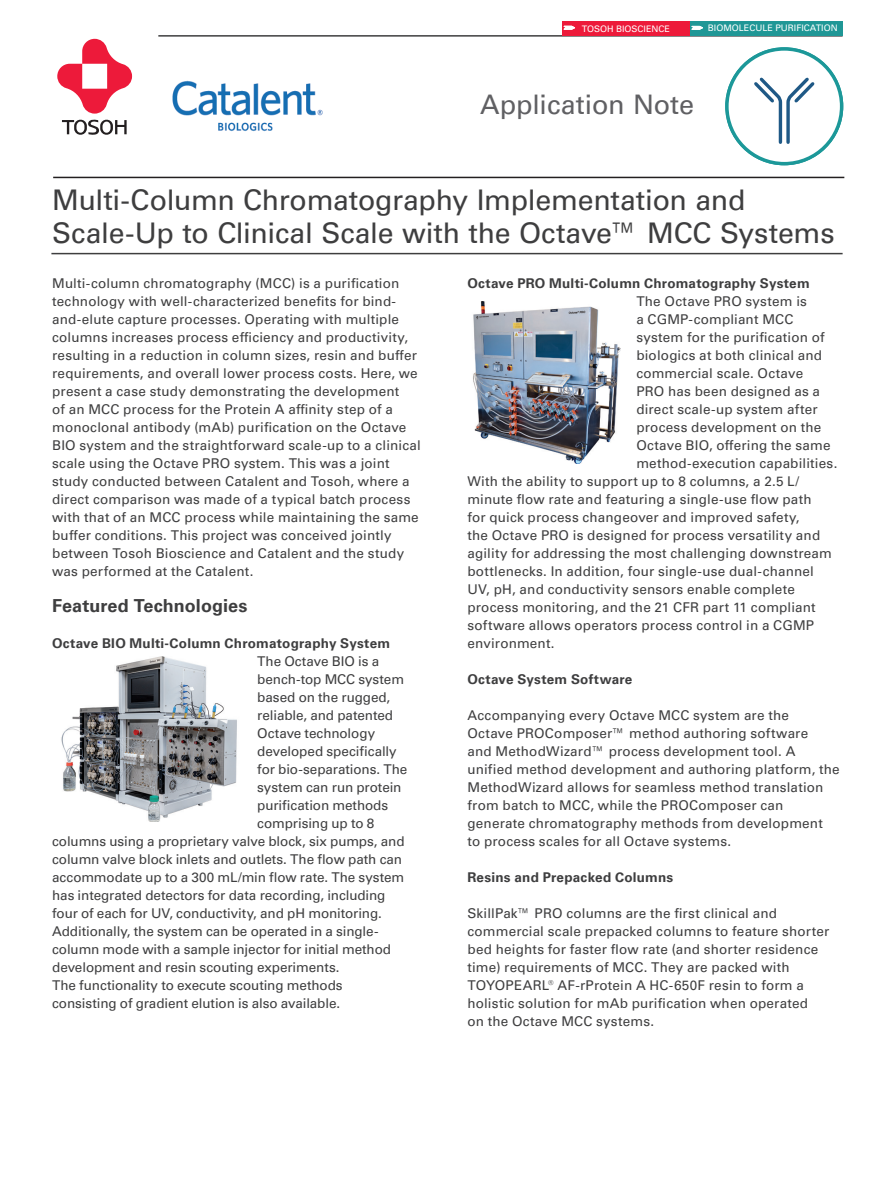
<style>
.page{position:relative;width:893px;height:1188px;background:#fff}
.page>*{position:absolute;margin:0;border:0;box-sizing:border-box;transform-origin:0 0}
.t1{font:28.5px/33px "Univers LT Pro 55 Roman";letter-spacing:-.01em;color:#3e3e3f}
.t2{font:27px "Univers LT Pro 55 Roman";letter-spacing:-.005em;color:#606063}
.t3{font:700 18px "Univers LT Pro 65";letter-spacing:.005em;color:#3e3e3f}
.t4{font:13.5px/18px "Univers LT Pro 55 Roman";letter-spacing:.01em;color:#3e3e3f}
.t5{font:13.5px "Univers LT Pro 55 Roman";letter-spacing:-.01em;color:#3e3e3f}
.t6{font:700 13.5px "Univers LT Pro 65";letter-spacing:.015em;color:#3e3e3f}
.t7{font:9px "Univers LT Pro 55 Roman";color:#fff}
</style>
<div class="page">
<svg style="left:57px;top:39px;width:75px;height:96px"></svg>
<hr style="left:158px;top:35px;width:685px;height:2px;background:#3e3e3f">
<hr style="left:53px;top:177px;width:791px;height:1px;background:#231f20">
<div style="left:690px;top:21px;width:153px;height:15px;background:#1f9796"></div>
<svg style="left:692px;top:26px;width:11px;height:4px"></svg>
<div style="left:562px;top:21px;width:128px;height:15px;background:#ed1a3a"></div>
<svg style="left:564px;top:26px;width:11px;height:4px"></svg>
<hr style="left:51px;top:253px;width:792px;height:1px;background:#3e3e3f">
<img style="left:172px;top:80px;width:151px;height:52px">
<img style="left:61px;top:657px;width:176px;height:165px">
<img style="left:473px;top:302px;width:148px;height:162px">
<div style="left:725px;top:47px;width:118px;height:118px;border:3px solid #1c9899;border-radius:50%"></div>
<svg style="left:754px;top:77px;width:61px;height:67px"></svg>
<p class="t7" style="left:582px;top:22px;width:90px">TOSOH BIOSCIENCE</p>
<p class="t7" style="left:708px;top:22px;width:131px">BIOMOLECULE PURIFICATION</p>
<h2 class="t2" style="left:480px;top:86px;width:216px">Application Note</h2>
<h1 class="t1" style="left:52px;top:182px;width:784px">Multi-Column Chromatography Implementation and<br>Scale-Up to Clinical Scale with the Octave™ MCC Systems</h1>
<p class="t4" style="left:52px;top:274px;width:370px">Multi-column chromatography (MCC) is a purification technology with well-characterized benefits for bind&shy;and-elute capture processes. Operating with multiple columns increases process efficiency and productivity, resulting in a reduction in column sizes, resin and buffer requirements, and overall lower process costs. Here, we present a case study demonstrating the development<br>of an MCC process for the Protein A affinity step of a monoclonal antibody (mAb) purification on the Octave BIO system and the straightforward scale-up to a clinical scale using the Octave PRO system. This was a joint study conducted between Catalent and Tosoh, where a direct comparison was made of a typical batch process with that of an MCC process while maintaining the same buffer conditions. This project was conceived jointly between Tosoh Bioscience and Catalent and the study was performed at the Catalent.</p>
<h3 class="t3" style="left:52px;top:593px;width:197px">Featured Technologies</h3>
<p class="t6" style="left:52px;top:634px;width:340px">Octave BIO Multi-Column Chromatography System</p>
<p class="t4" style="left:257px;top:652px;width:123px">The Octave BIO is a</p>
<p class="t4" style="left:257px;top:670px;width:148px">bench-top MCC system</p>
<p class="t4" style="left:257px;top:688px;width:135px">based on the rugged,</p>
<p class="t4" style="left:257px;top:706px;width:137px">reliable, and patented</p>
<p class="t4" style="left:257px;top:724px;width:119px">Octave technology</p>
<p class="t4" style="left:257px;top:742px;width:141px">developed specifically</p>
<p class="t4" style="left:257px;top:760px;width:152px">for bio-separations. The</p>
<p class="t4" style="left:257px;top:778px;width:146px">system can run protein</p>
<p class="t4" style="left:257px;top:796px;width:133px">purification methods</p>
<p class="t5" style="left:257px;top:814px;width:119px">comprising up to 8</p>
<p class="t5" style="left:52px;top:832px;width:354px">columns using a proprietary valve block, six pumps, and</p>
<p class="t5" style="left:52px;top:850px;width:351px">column valve block inlets and outlets. The flow path can</p>
<p class="t4" style="left:52px;top:868px;width:354px">accommodate up to a 300 mL/min flow rate. The system</p>
<p class="t4" style="left:52px;top:886px;width:335px">has integrated detectors for data recording, including</p>
<p class="t4" style="left:52px;top:904px;width:331px">four of each for UV, conductivity, and pH monitoring.</p>
<p class="t5" style="left:52px;top:922px;width:328px">Additionally, the system can be operated in a single-</p>
<p class="t5" style="left:52px;top:940px;width:341px">column mode with a sample injector for initial method</p>
<p class="t4" style="left:52px;top:958px;width:289px">development and resin scouting experiments.</p>
<p class="t4" style="left:52px;top:976px;width:292px">The functionality to execute scouting methods</p>
<p class="t5" style="left:52px;top:994px;width:290px">consisting of gradient elution is also available.</p>
<p class="t6" style="left:467px;top:274px;width:344px">Octave PRO Multi-Column Chromatography System</p>
<p class="t4" style="left:636px;top:292px;width:172px">The Octave PRO system is</p>
<p class="t4" style="left:636px;top:310px;width:159px">a CGMP-compliant MCC</p>
<p class="t4" style="left:636px;top:328px;width:190px">system for the purification of</p>
<p class="t4" style="left:636px;top:346px;width:187px">biologics at both clinical and</p>
<p class="t4" style="left:636px;top:364px;width:168px">commercial scale. Octave</p>
<p class="t4" style="left:636px;top:382px;width:185px">PRO has been designed as a</p>
<p class="t4" style="left:636px;top:400px;width:183px">direct scale-up system after</p>
<p class="t4" style="left:636px;top:417px;width:187px">process development on the</p>
<p class="t4" style="left:636px;top:435px;width:196px">Octave BIO, offering the same</p>
<p class="t4" style="left:636px;top:453px;width:203px">method-execution capabilities.</p>
<p class="t4" style="left:467px;top:471px;width:333px">With the ability to support up to 8 columns, a 2.5 L/</p>
<p class="t4" style="left:467px;top:489px;width:346px">minute flow rate and featuring a single-use flow path</p>
<p class="t4" style="left:467px;top:507px;width:334px">for quick process changeover and improved safety,</p>
<p class="t4" style="left:467px;top:525px;width:354px">the Octave PRO is designed for process versatility and</p>
<p class="t4" style="left:467px;top:543px;width:366px">agility for addressing the most challenging downstream</p>
<p class="t4" style="left:467px;top:561px;width:348px">bottlenecks. In addition, four single-use dual-channel</p>
<p class="t4" style="left:467px;top:579px;width:329px">UV, pH, and conductivity sensors enable complete</p>
<p class="t4" style="left:467px;top:597px;width:350px">process monitoring, and the 21 CFR part 11 compliant</p>
<p class="t4" style="left:467px;top:615px;width:348px">software allows operators process control in a CGMP</p>
<p class="t4" style="left:467px;top:633px;width:89px">environment.</p>
<p class="t6" style="left:467px;top:670px;width:167px">Octave System Software</p>
<p class="t4" style="left:467px;top:705px;width:374px">Accompanying every Octave MCC system are the<br>Octave PROComposer™ method authoring software<br>and MethodWizard™ process development tool. A unified method development and authoring platform, the MethodWizard allows for seamless method translation from batch to MCC, while the PROComposer can generate chromatography methods from development<br>to process scales for all Octave systems.</p>
<p class="t6" style="left:467px;top:868px;width:207px">Resins and Prepacked Columns</p>
<p class="t4" style="left:467px;top:903px;width:363px">SkillPak™ PRO columns are the first clinical and commercial scale prepacked columns to feature shorter bed heights for faster flow rate (and shorter residence time) requirements of MCC. They are packed with TOYOPEARL® AF-rProtein A HC-650F resin to form a holistic solution for mAb purification when operated<br>on the Octave MCC systems.</p>
</div>
